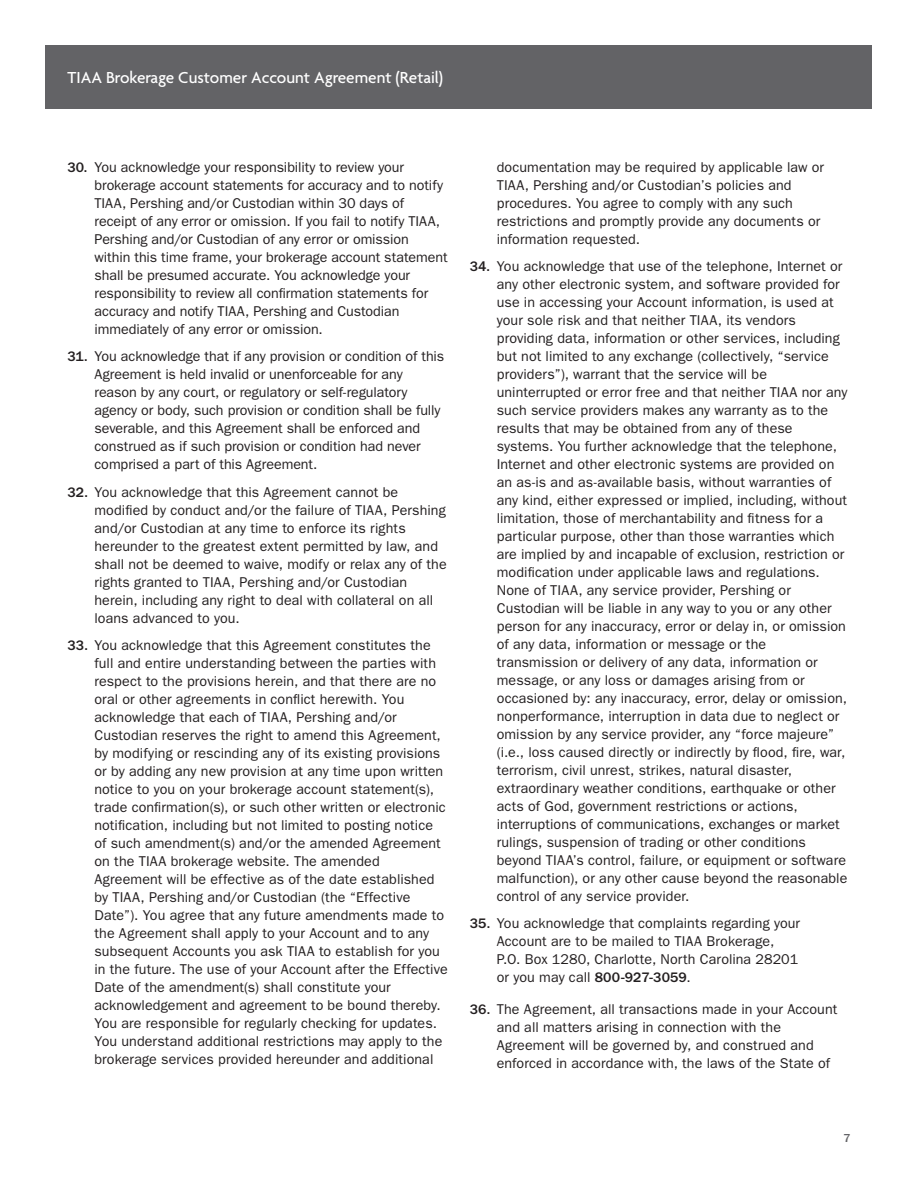
<style>
.page{position:relative;width:918px;height:1188px;background:#fff}
.page>*{position:absolute;margin:0;border:0;box-sizing:border-box;transform-origin:0 0}
.t1{font:500 17.25px "Agenda";color:#fff}
.t2{font:14.25px/18px "ITC Franklin Gothic Std";letter-spacing:.005em;color:#231f20}
.t3{font:500 12px "ITC Franklin Gothic Std";color:#636366}
.s1{font-weight:500}
</style>
<div class="page">
<div style="left:46px;top:46px;width:826px;height:63px;background:#636366"></div>
<p class="t1" style="left:68px;top:68px;width:377px">TIAA Brokerage Customer Account Agreement (Retail)</p>
<p class="t2" style="left:94px;top:158px;width:355px;text-indent:-27px"><span class="s1">30.</span> You acknowledge your responsibility to review your brokerage account statements for accuracy and to notify TIAA, Pershing and/or Custodian within 30 days of receipt of any error or omission. If you fail to notify TIAA, Pershing and/or Custodian of any error or omission within this time frame, your brokerage account statement shall be presumed accurate. You acknowledge your responsibility to review all confirmation statements for accuracy and notify TIAA, Pershing and Custodian immediately of any error or omission.</p>
<p class="t2" style="left:94px;top:347px;width:351px;text-indent:-27px"><span class="s1">31.</span> You acknowledge that if any provision or condition of this Agreement is held invalid or unenforceable for any reason by any court, or regulatory or self-regulatory agency or body, such provision or condition shall be fully severable, and this Agreement shall be enforced and construed as if such provision or condition had never comprised a part of this Agreement.</p>
<p class="t2" style="left:94px;top:483px;width:354px;text-indent:-27px"><span class="s1">32.</span> You acknowledge that this Agreement cannot be modified by conduct and/or the failure of TIAA, Pershing and/or Custodian at any time to enforce its rights hereunder to the greatest extent permitted by law, and shall not be deemed to waive, modify or relax any of the rights granted to TIAA, Pershing and/or Custodian herein, including any right to deal with collateral on all loans advanced to you.</p>
<p class="t2" style="left:94px;top:636px;width:355px;text-indent:-27px"><span class="s1">33.</span> You acknowledge that this Agreement constitutes the full and entire understanding between the parties with respect to the provisions herein, and that there are no oral or other agreements in conflict herewith. You acknowledge that each of TIAA, Pershing and/or Custodian reserves the right to amend this Agreement, by modifying or rescinding any of its existing provisions or by adding any new provision at any time upon written notice to you on your brokerage account statement(s), trade confirmation(s), or such other written or electronic notification, including but not limited to posting notice of such amendment(s) and/or the amended Agreement on the TIAA brokerage website. The amended Agreement will be effective as of the date established by TIAA, Pershing and/or Custodian (the “Effective Date”). You agree that any future amendments made to the Agreement shall apply to your Account and to any subsequent Accounts you ask TIAA to establish for you in the future. The use of your Account after the Effective Date of the amendment(s) shall constitute your acknowledgement and agreement to be bound thereby.<br>You are responsible for regularly checking for updates.<br>You understand additional restrictions may apply to the brokerage services provided hereunder and additional</p>
<p class="t2" style="left:497px;top:158px;width:329px">documentation may be required by applicable law or TIAA, Pershing and/or Custodian’s policies and procedures. You agree to comply with any such restrictions and promptly provide any documents or information requested.</p>
<p class="t2" style="left:497px;top:257px;width:352px;text-indent:-27px"><span class="s1">34.</span> You acknowledge that use of the telephone, Internet or any other electronic system, and software provided for use in accessing your Account information, is used at your sole risk and that neither TIAA, its vendors providing data, information or other services, including but not limited to any exchange (collectively, “service providers”), warrant that the service will be uninterrupted or error free and that neither TIAA nor any such service providers makes any warranty as to the results that may be obtained from any of these systems. You further acknowledge that the telephone, Internet and other electronic systems are provided on an as-is and as-available basis, without warranties of any kind, either expressed or implied, including, without limitation, those of merchantability and fitness for a particular purpose, other than those warranties which are implied by and incapable of exclusion, restriction or modification under applicable laws and regulations.<br>None of TIAA, any service provider, Pershing or Custodian will be liable in any way to you or any other person for any inaccuracy, error or delay in, or omission of any data, information or message or the transmission or delivery of any data, information or message, or any loss or damages arising from or occasioned by: any inaccuracy, error, delay or omission, nonperformance, interruption in data due to neglect or omission by any service provider, any “force majeure” (i.e., loss caused directly or indirectly by flood, fire, war, terrorism, civil unrest, strikes, natural disaster, extraordinary weather conditions, earthquake or other acts of God, government restrictions or actions, interruptions of communications, exchanges or market rulings, suspension of trading or other conditions beyond TIAA’s control, failure, or equipment or software malfunction), or any other cause beyond the reasonable control of any service provider.</p>
<p class="t2" style="left:497px;top:915px;width:305px;text-indent:-27px"><span class="s1">35.</span> You acknowledge that complaints regarding your Account are to be mailed to TIAA Brokerage, P.O. Box 1280, Charlotte, North Carolina 28201 or you may call <span class="s1">800-927-3059</span>.</p>
<p class="t2" style="left:497px;top:1000px;width:342px;text-indent:-27px"><span class="s1">36.</span> The Agreement, all transactions made in your Account and all matters arising in connection with the Agreement will be governed by, and construed and enforced in accordance with, the laws of the State of</p>
<p class="t3" style="left:843px;top:1131px;width:9px">7</p>
</div>
